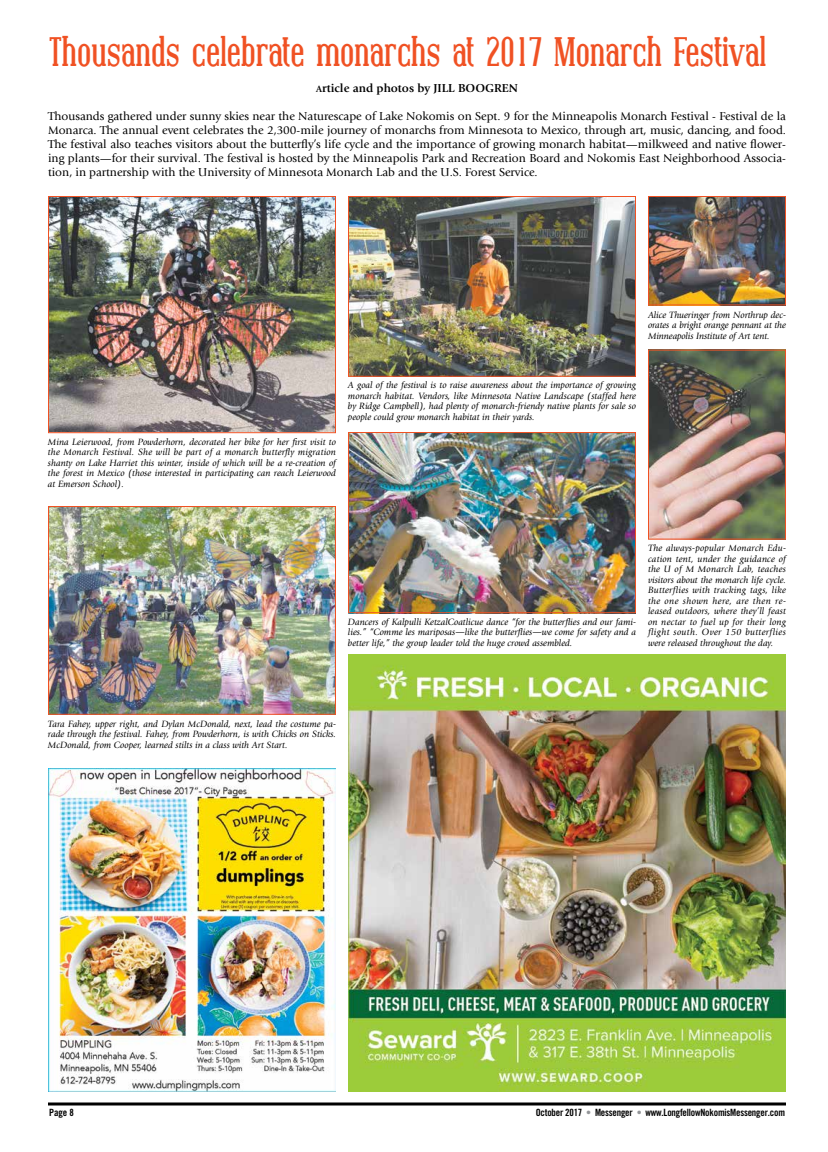
<style>
.page{position:relative;width:828px;height:1152px;background:#fff}
.page>*{position:absolute;margin:0;border:0;box-sizing:border-box;transform-origin:0 0}
.t1{font:700 41px "Covington Cond";letter-spacing:-.03em;color:#f05123}
.t2{font:12px/14px "Giovanni Std";color:#000;text-align:justify}
.t3{font:700 12px "Giovanni Std";color:#000}
.t4{font:10px "Trade Gothic LT Std Bd Cn 20";letter-spacing:-.02em;color:#000}
.t5{font:italic 9.5px/10.5px "Giovanni Std";color:#000;text-align:justify}
.s1{font-size:9.5px}
.s2{color:#939598}
</style>
<div class="page">
<svg style="left:48px;top:1102px;width:738px;height:4px;background:#3f3f3f"></svg>
<img style="left:348px;top:654px;width:438px;height:438px">
<img style="left:48px;top:768px;width:288px;height:324px">
<img style="left:50px;top:198px;width:284px;height:233px">
<div style="left:48px;top:196px;width:288px;height:237px;border:1px solid #f05123"></div>
<img style="left:650px;top:352px;width:134px;height:186px">
<div style="left:648px;top:350px;width:138px;height:190px;border:1px solid #f05123"></div>
<img style="left:350px;top:434px;width:284px;height:177px">
<div style="left:348px;top:432px;width:288px;height:181px;border:1px solid #f05123"></div>
<img style="left:350px;top:198px;width:284px;height:177px">
<div style="left:348px;top:196px;width:288px;height:181px;border:1px solid #f05123"></div>
<img style="left:650px;top:198px;width:134px;height:105px">
<div style="left:648px;top:196px;width:138px;height:109px;border:1px solid #f05123"></div>
<img style="left:50px;top:508px;width:284px;height:205px">
<div style="left:48px;top:506px;width:288px;height:209px;border:1px solid #f05123"></div>
<h1 class="t1" style="left:48px;top:31px;width:720px">Thousands celebrate monarchs at 2017 Monarch Festival</h1>
<p class="t3" style="left:316px;top:81px;width:203px"><span class="s1">A</span>rticle and photos by JILL BOOGREN</p>
<p class="t2" style="left:48px;top:109px;width:740px">Thousands gathered under sunny skies near the Naturescape of Lake Nokomis on Sept. 9 for the Minneapolis Monarch Festival - Festival de la Monarca. The annual event celebrates the 2,300-mile journey of monarchs from Minnesota to Mexico, through art, music, dancing, and food.<br>The festival also teaches visitors about the butterfly’s life cycle and the importance of growing monarch habitat—milkweed and native flower&shy;ing plants—for their survival. The festival is hosted by the Minneapolis Park and Recreation Board and Nokomis East Neighborhood Associa&shy;tion, in partnership with the University of Minnesota Monarch Lab and the U.S. Forest Service.</p>
<p class="t5" style="left:648px;top:309px;width:140px">Alice Thueringer from Northrup dec&shy;orates a bright orange pennant at the Minneapolis Institute of Art tent.</p>
<p class="t5" style="left:48px;top:437px;width:290px">Mina Leierwood, from Powderhorn, decorated her bike for her first visit to the Monarch Festival. She will be part of a monarch butterfly migration shanty on Lake Harriet this winter, inside of which will be a re-creation of the forest in Mexico (those interested in participating can reach Leierwood at Emerson School).</p>
<p class="t5" style="left:348px;top:380px;width:290px">A goal of the festival is to raise awareness about the importance of growing monarch habitat. Vendors, like Minnesota Native Landscape (staffed here by Ridge Campbell), had plenty of monarch-friendy native plants for sale so people could grow monarch habitat in their yards.</p>
<p class="t5" style="left:348px;top:616px;width:290px">Dancers of Kalpulli KetzalCoatlicue dance “for the butterflies and our fami&shy;lies.” “Comme les mariposas—like the butterflies—we come for safety and a better life,” the group leader told the huge crowd assembled.</p>
<p class="t5" style="left:648px;top:543px;width:140px">The always-popular Monarch Edu&shy;cation tent, under the guidance of the U of M Monarch Lab, teaches visitors about the monarch life cycle.<br>Butterflies with tracking tags, like the one shown here, are then re&shy;leased outdoors, where they’ll feast on nectar to fuel up for their long flight south. Over 150 butterflies were released throughout the day.</p>
<p class="t5" style="left:48px;top:719px;width:290px">Tara Fahey, upper right, and Dylan McDonald, next, lead the costume pa&shy;rade through the festival. Fahey, from Powderhorn, is with Chicks on Sticks.<br>McDonald, from Cooper, learned stilts in a class with Art Start.</p>
<p class="t4" style="left:49px;top:1107px;width:26px">Page 8</p>
<p class="t4" style="left:536px;top:1107px;width:251px">October 2017 <span class="s2">•</span> Messenger <span class="s2">•</span> www.LongfellowNokomisMessenger.com</p>
</div>
